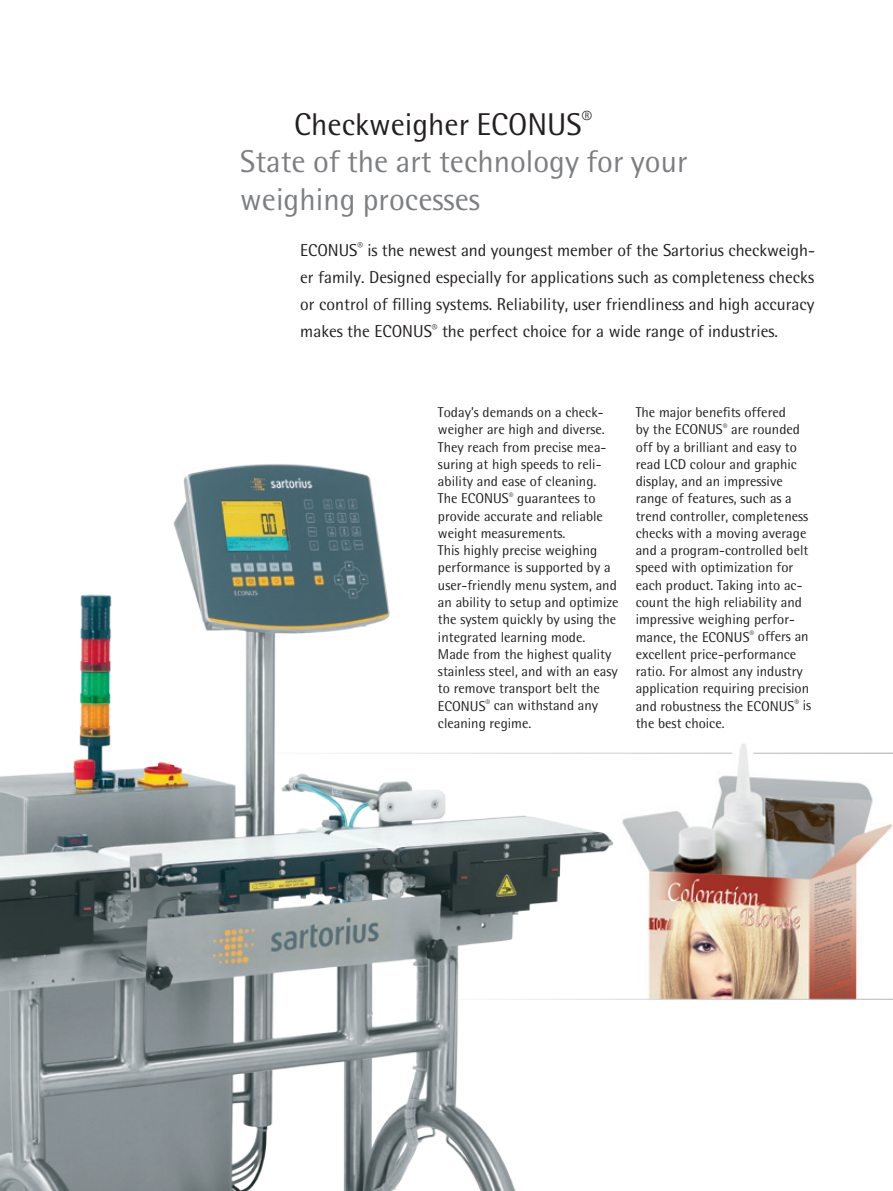
<style>
.page{position:relative;width:893px;height:1191px;background:#fff}
.page>*{position:absolute;margin:0;border:0;box-sizing:border-box;transform-origin:0 0}
.t1{font:31.5px/37.5px "Sartorius Rotis Sans";color:#7c7e81}
.t2{font:17.25px/27px "Sartorius Rotis Sans";color:#231f20;text-align:justify}
.t3{font:14.25px/17.2px "Sartorius Rotis Sans";color:#231f20}
.s1{color:#231f20}
</style>
<div class="page">
<img style="left:0;top:464px;width:893px;height:727px">
<h1 class="t1" style="left:240px;top:105px;width:449px;text-indent:54px"><span class="s1">Checkweigher ECONUS</span><sup>®<br></sup>State of the art technology for your weighing processes</h1>
<p class="t2" style="left:300px;top:236px;width:516px">ECONUS<sup>®</sup> is the newest and youngest member of the Sartorius checkweigh&shy;er family. Designed especially for applications such as completeness checks or control of filling systems. Reliability, user friendliness and high accuracy makes the ECONUS<sup>®</sup> the perfect choice for a wide range of industries.</p>
<p class="t3" style="left:438px;top:403px;width:182px">Today’s demands on a check&shy;weigher are high and diverse.<br>They reach from precise mea&shy;suring at high speeds to reli&shy;ability and ease of cleaning.<br>The ECONUS<sup>®</sup> guarantees to provide accurate and reliable weight measurements.<br>This highly precise weighing performance is supported by a user-friendly menu system, and an ability to setup and optimize the system quickly by using the integrated learning mode.<br>Made from the highest quality stainless steel, and with an easy to remove transport belt the<br>ECONUS<sup>®</sup> can withstand any cleaning regime.</p>
<p class="t3" style="left:636px;top:403px;width:177px">The major benefits offered<br>by the ECONUS<sup>®</sup> are rounded off by a brilliant and easy to read LCD colour and graphic display, and an impressive range of features, such as a trend controller, completeness checks with a moving average and a program-controlled belt speed with optimization for each product. Taking into ac&shy;count the high reliability and impressive weighing perfor&shy;mance, the ECONUS<sup>®</sup> offers an excellent price-performance ratio. For almost any industry application requiring precision and robustness the ECONUS<sup>®</sup> is the best choice.</p>
</div>
